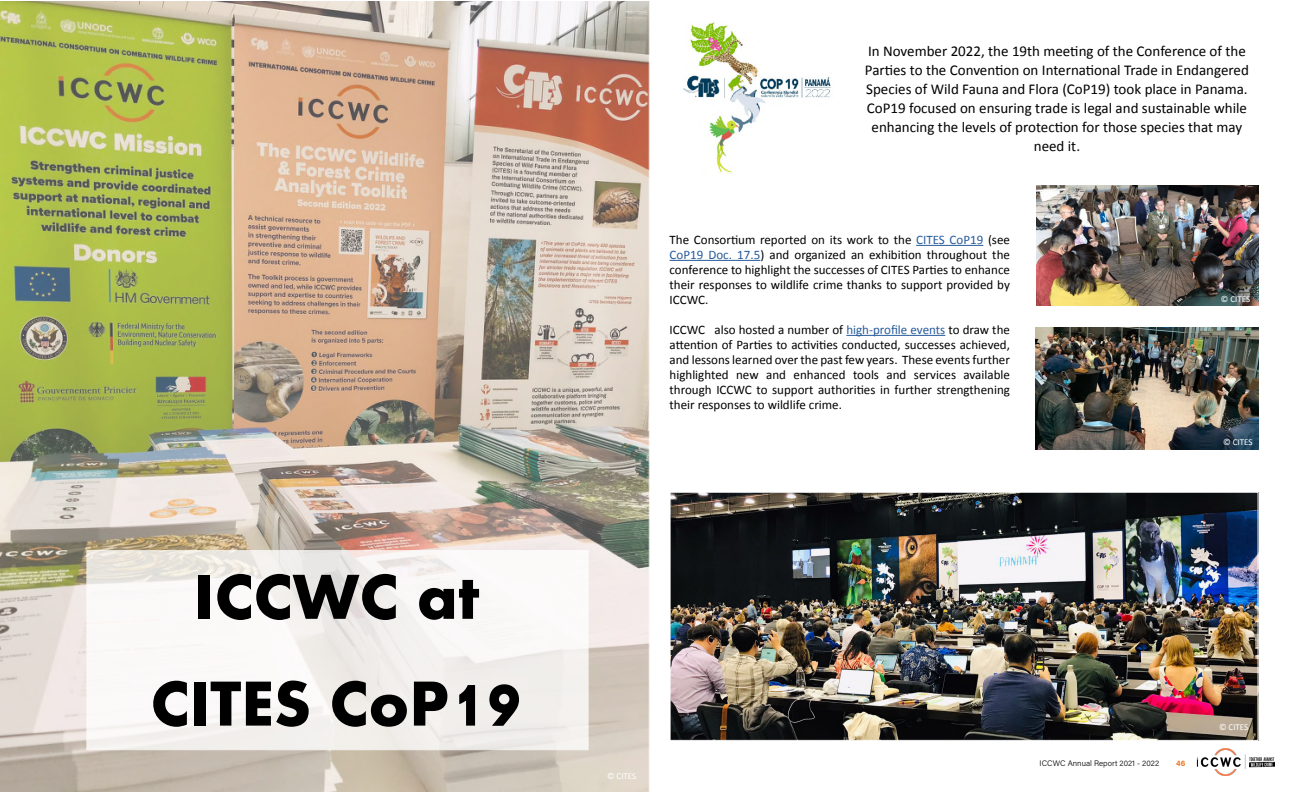
<style>
.page{position:relative;width:1296px;height:792px;background:#fff}
.page>*{position:absolute;margin:0;border:0;box-sizing:border-box;transform-origin:0 0}
.t1{font:700 66px/106.8px "Aharoni";color:#000;text-align:center}
.t2{font:15px/19px "Calibri";color:#000;text-align:center}
.t3{font:13px/15px "Calibri";color:#000;text-align:justify}
.t4{font:9px "Calibri";color:#fff}
.t5{font:300 8px "Acumin Pro";color:#000}
.t6{font:700 8px "Acumin Pro";color:#e87722}
.s1{font-size:89px}
.s2{color:#275b9b}
</style>
<div class="page">
<img style="left:1200px;top:749px;width:75px;height:26px">
<hr style="left:916px;top:245px;width:67px;height:1px;background:#275b9b">
<hr style="left:670px;top:260px;width:90px;height:1px;background:#275b9b">
<hr style="left:846px;top:335px;width:99px;height:1px;background:#275b9b">
<img style="left:672px;top:494px;width:585px;height:245px">
<div style="left:670px;top:492px;width:589px;height:249px;border:1px solid #fff"></div>
<img style="left:683px;top:22px;width:148px;height:151px">
<img style="left:1036px;top:185px;width:223px;height:121px">
<img style="left:1035px;top:328px;width:224px;height:122px">
<img style="left:0;top:0;width:650px;height:792px">
<svg style="left:86px;top:550px;width:503px;height:200px;fill:#f6f3f1"></svg>
<h1 class="t1" style="left:151px;top:543px;width:374px">ICCWC at<br>CITES CoP<span class="s1">19</span></h1>
<p class="t2" style="left:865px;top:41px;width:385px">In November 2022, the 19th meeting of the Conference of the Parties to the Convention on International Trade in Endangered Species of Wild Fauna and Flora (CoP19) took place in Panama.<br>CoP19 focused on ensuring trade is legal and sustainable while enhancing the levels of protection for those species that may need it.</p>
<p class="t3" style="left:670px;top:232px;width:342px">The Consortium reported on its work to the <span class="s2">CITES CoP19</span> (see <span class="s2">CoP19 Doc. 17.5</span>) and organized an exhibition throughout the conference to highlight the successes of CITES Parties to enhance their responses to wildlife crime thanks to support provided by ICCWC.</p>
<p class="t3" style="left:670px;top:322px;width:342px">ICCWC also hosted a number of <span class="s2">high-profile events</span> to draw the attention of Parties to activities conducted, successes achieved, and lessons learned over the past few years. These events further highlighted new and enhanced tools and services available through ICCWC to support authorities in further strengthening their responses to wildlife crime.</p>
<p class="t4" style="left:1221px;top:293px;width:31px">© CITES</p>
<p class="t4" style="left:1223px;top:436px;width:31px">© CITES</p>
<p class="t4" style="left:607px;top:769px;width:31px">© CITES</p>
<p class="t5" style="left:1040px;top:758px;width:121px">ICCWC Annual Report 2021 - 2022</p>
<p class="t6" style="left:1176px;top:757px;width:11px">46</p>
<p class="t4" style="left:1219px;top:720px;width:31px">© CITES</p>
</div>
